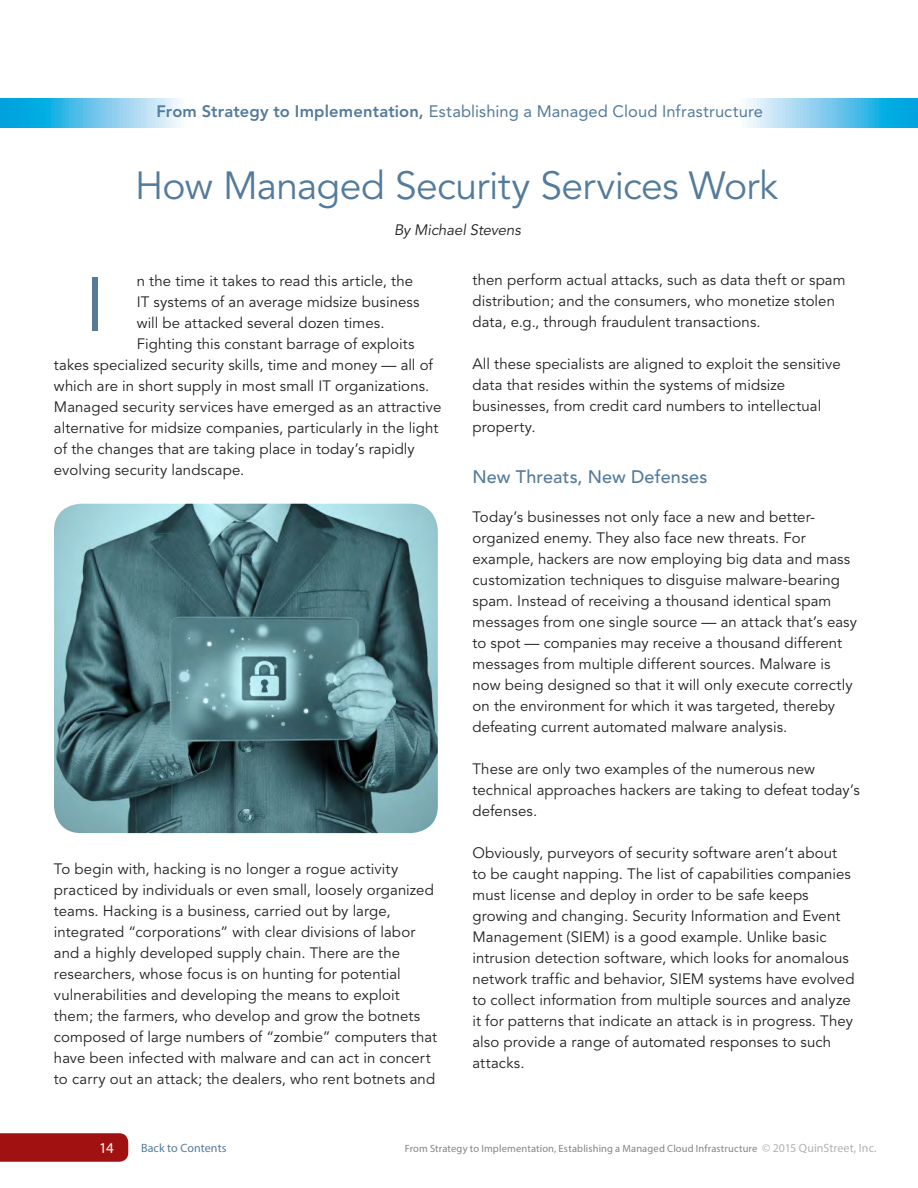
<style>
.page{position:relative;width:918px;height:1188px;background:#fff}
.page>*{position:absolute;margin:0;border:0;box-sizing:border-box;transform-origin:0 0}
.t1{font:75px "Avenir";color:#547b9b}
.t2{font:39px "Avenir";letter-spacing:-.015em;color:#547b9b}
.t3{font:500 18px "Avenir";letter-spacing:.01em;color:#547b9b}
.t4{font:16.5px "Avenir";letter-spacing:.005em;color:#547b9b}
.t5{font:15px/21px "Avenir";letter-spacing:.005em;color:#231f20}
.t6{font:italic 15px "Avenir";letter-spacing:-.005em;color:#231f20}
.t7{font:15px "Myriad Pro";color:#fff}
.t8{font:12px "Myriad Pro";letter-spacing:.005em;color:#547b9b}
.t9{font:10.5px "Myriad Pro";letter-spacing:.015em;color:#828487}
.s1{font-weight:800}
.s2{font-size:12px;color:#b1b2b6}
</style>
<div class="page">
<svg style="left:0;top:1133px;width:128px;height:29px;background:#a31616"></svg>
<svg style="left:0;top:99px;width:918px;height:28px"></svg>
<div style="left:364px;top:95px;width:191px;height:36px;background:#fff"></div>
<img style="left:54px;top:504px;width:384px;height:329px">
<p class="t4" style="left:157px;top:102px;width:608px"><span class="s1">From Strategy to Implementation,</span> Establishing a Managed Cloud Infrastructure</p>
<h2 class="t2" style="left:135px;top:163px;width:645px">How Managed Security Services Work</h2>
<p class="t6" style="left:394px;top:221px;width:129px">By Michael Stevens</p>
<p class="t5" style="left:137px;top:271px;width:278px">n the time it takes to read this article, the</p>
<p class="t5" style="left:137px;top:292px;width:284px">IT systems of an average midsize business</p>
<p class="t5" style="left:137px;top:313px;width:249px">will be attacked several dozen times.</p>
<p class="t5" style="left:137px;top:334px;width:279px">Fighting this constant barrage of exploits</p>
<p class="t5" style="left:54px;top:355px;width:381px">takes specialized security skills, time and money — all of</p>
<p class="t5" style="left:54px;top:376px;width:377px">which are in short supply in most small IT organizations.</p>
<p class="t5" style="left:54px;top:397px;width:389px">Managed security services have emerged as an attractive</p>
<p class="t5" style="left:54px;top:418px;width:386px">alternative for midsize companies, particularly in the light</p>
<p class="t5" style="left:54px;top:439px;width:362px">of the changes that are taking place in today’s rapidly</p>
<p class="t5" style="left:54px;top:460px;width:192px">evolving security landscape.</p>
<h1 class="t1" style="left:85px;top:262px;width:21px">I</h1>
<p class="t5" style="left:54px;top:859px;width:385px">To begin with, hacking is no longer a rogue activity practiced by individuals or even small, loosely organized teams. Hacking is a business, carried out by large, integrated “corporations” with clear divisions of labor and a highly developed supply chain. There are the researchers, whose focus is on hunting for potential vulnerabilities and developing the means to exploit them; the farmers, who develop and grow the botnets composed of large numbers of “zombie” computers that have been infected with malware and can act in concert to carry out an attack; the dealers, who rent botnets and</p>
<p class="t5" style="left:472px;top:270px;width:375px">then perform actual attacks, such as data theft or spam distribution; and the consumers, who monetize stolen data, e.g., through fraudulent transactions.</p>
<p class="t5" style="left:472px;top:354px;width:370px">All these specialists are aligned to exploit the sensitive data that resides within the systems of midsize businesses, from credit card numbers to intellectual property.</p>
<p class="t3" style="left:472px;top:466px;width:236px">New Threats, New Defenses</p>
<p class="t5" style="left:472px;top:507px;width:386px">Today’s businesses not only face a new and better&shy;organized enemy. They also face new threats. For example, hackers are now employing big data and mass customization techniques to disguise malware-bearing spam. Instead of receiving a thousand identical spam messages from one single source — an attack that’s easy to spot — companies may receive a thousand different messages from multiple different sources. Malware is now being designed so that it will only execute correctly on the environment for which it was targeted, thereby defeating current automated malware analysis.</p>
<p class="t5" style="left:472px;top:759px;width:389px">These are only two examples of the numerous new technical approaches hackers are taking to defeat today’s defenses.</p>
<p class="t5" style="left:472px;top:843px;width:384px">Obviously, purveyors of security software aren’t about to be caught napping. The list of capabilities companies must license and deploy in order to be safe keeps growing and changing. Security Information and Event Management (SIEM) is a good example. Unlike basic intrusion detection software, which looks for anomalous network traffic and behavior, SIEM systems have evolved to collect information from multiple sources and analyze it for patterns that indicate an attack is in progress. They also provide a range of automated responses to such attacks.</p>
<p class="t7" style="left:99px;top:1138px;width:16px">14</p>
<p class="t8" style="left:141px;top:1141px;width:87px">Back to Contents</p>
<p class="t9" style="left:405px;top:1142px;width:474px">From Strategy to Implementation, Establishing a Managed Cloud Infrastructure <span class="s2">© 2015 QuinStreet, Inc.</span></p>
</div>
